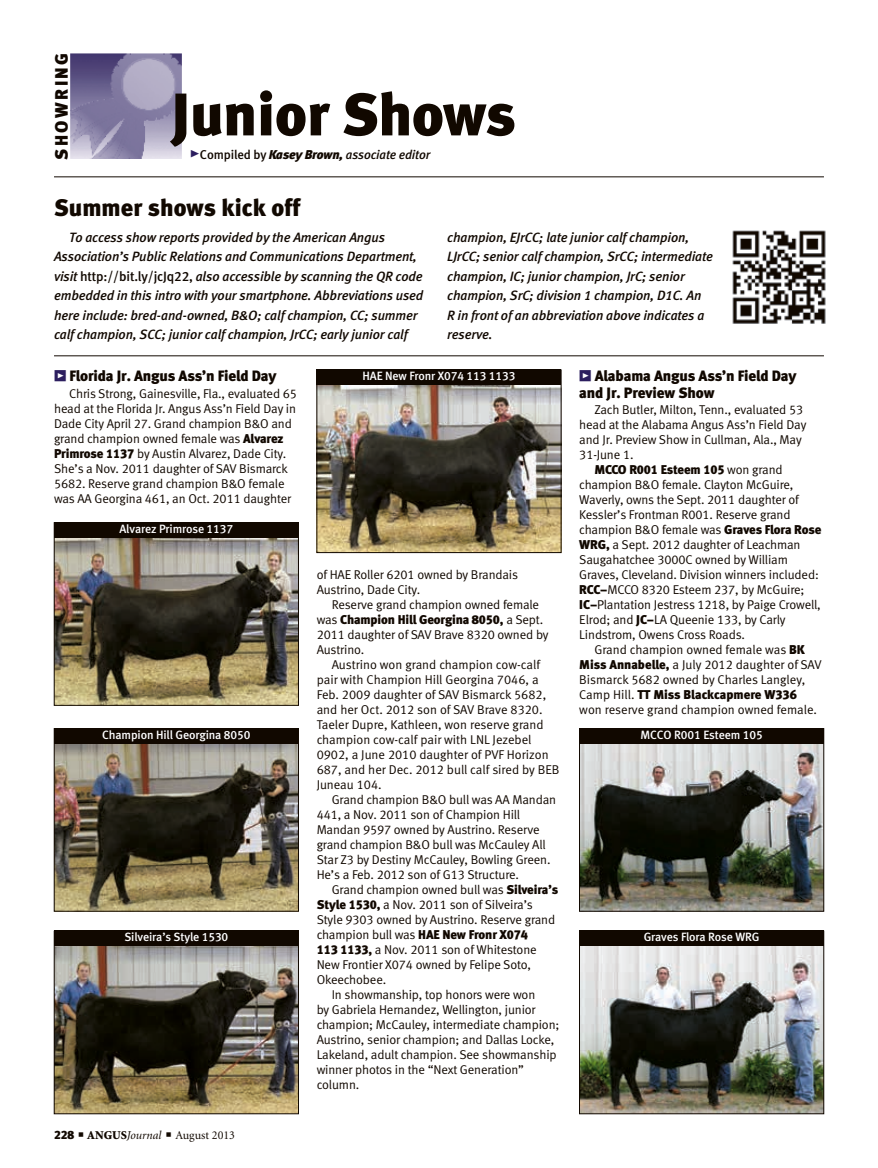
<style>
.page{position:relative;width:878px;height:1168px;background:#fff}
.page>*{position:absolute;margin:0;border:0;box-sizing:border-box;transform-origin:0 0}
.t1{font:60px "Meta Black LF";letter-spacing:-.01em;color:#110800}
.column_headline{font:24px "Meta Black LF";color:#110800}
.t2{font:18px "Meta Black LF";letter-spacing:.135em;color:#110800}
.Test_heading{font:15px/16.5px "Meta Black LF";letter-spacing:-.01em;color:#110800}
.column_intro{font:italic 13.5px/19.5px "Meta Medium LF";letter-spacing:-.01em;color:#110800}
.Test_copy{font:12.75px/15px "Meta Normal LF";letter-spacing:-.01em;color:#110800}
.t3{font:italic 12.75px "Meta Medium LF";letter-spacing:-.01em;color:#110800}
.White_animal_name{font:12px "Meta Medium LF";letter-spacing:-.01em;color:#fff}
.t4{font:12px "Minion";color:#110800}
.s1{font-family:"Meta Black Caps Expert";font-style:normal;font-size:21px;color:#2c1e5f}
.s2{font-style:normal}
.s3{font-family:"Meta Black LF"}
.s4{font-family:"Meta Black Caps Expert";color:#2c1e5f}
.s5{font-weight:900}
.s6{font-style:italic}
</style>
<div class="page">
<img style="left:71px;top:53px;width:110px;height:106px">
<hr style="left:54px;top:177px;width:770px;height:1px;background:#110800">
<img style="left:318px;top:385px;width:241px;height:166px">
<div style="left:316px;top:370px;width:245px;height:183px;border:1px solid #110800"></div>
<div style="left:316px;top:370px;width:245px;height:15px;background:#110800"></div>
<img style="left:56px;top:946px;width:240px;height:166px">
<div style="left:54px;top:931px;width:244px;height:183px;border:1px solid #110800"></div>
<div style="left:54px;top:931px;width:244px;height:15px;background:#110800"></div>
<img style="left:581px;top:946px;width:241px;height:166px">
<div style="left:579px;top:931px;width:245px;height:183px;border:1px solid #110800"></div>
<div style="left:579px;top:931px;width:245px;height:15px;background:#110800"></div>
<img style="left:56px;top:537px;width:240px;height:166px">
<div style="left:54px;top:522px;width:244px;height:183px;border:1px solid #110800"></div>
<div style="left:54px;top:522px;width:244px;height:15px;background:#110800"></div>
<img style="left:56px;top:743px;width:240px;height:166px">
<div style="left:54px;top:728px;width:244px;height:183px;border:1px solid #110800"></div>
<div style="left:54px;top:728px;width:244px;height:15px;background:#110800"></div>
<img style="left:581px;top:743px;width:241px;height:166px">
<div style="left:579px;top:728px;width:245px;height:183px;border:1px solid #110800"></div>
<div style="left:579px;top:728px;width:245px;height:15px;background:#110800"></div>
<hr style="left:54px;top:355px;width:770px;height:1px;background:#110800">
<img style="left:732px;top:230px;width:94px;height:94px">
<p class="t2" style="left:51px;top:160px;width:108px;rotate:-90deg">SHOWRING</p>
<p class="t1" style="left:172px;top:78px;width:346px">Junior Shows</p>
<p class="t3" style="left:189px;top:147px;width:243px"><span class="s1">@</span><span class="s2">Compiled by</span> <span class="s3">Kasey Brown,</span> associate editor</p>
<p class="column_headline" style="left:54px;top:193px;width:248px">Summer shows kick off</p>
<p class="column_intro" style="left:54px;top:227px;width:371px;text-indent:15px">To access show reports provided by the American Angus Association’s Public Relations and Communications Department, visit <span class="s2">http://bit.ly/jcJq22,</span> also accessible by scanning the QR code embedded in this intro with your smartphone. Abbreviations used here include: bred-and-owned, B&amp;O; calf champion, CC; summer calf champion, SCC; junior calf champion, JrCC; early junior calf</p>
<p class="column_intro" style="left:447px;top:227px;width:267px">champion, EJrCC; late junior calf champion, LJrCC; senior calf champion, SrCC; intermediate champion, IC; junior champion, JrC; senior champion, SrC; division 1 champion, D1C. An<br>R in front of an abbreviation above indicates a reserve.</p>
<p class="Test_heading" style="left:54px;top:367px;width:224px"><span class="s4">z</span> Florida Jr. Angus Ass’n Field Day</p>
<p class="Test_copy" style="left:54px;top:386px;width:244px;text-indent:15px">Chris Strong, Gainesville, Fla., evaluated 65 head at the Florida Jr. Angus Ass’n Field Day in Dade City April 27. Grand champion B&amp;O and grand champion owned female was <span class="s3">Alvarez Primrose 1137</span> by Austin Alvarez, Dade City.<br>She’s a Nov. 2011 daughter of SAV Bismarck 5682. Reserve grand champion B&amp;O female was AA Georgina 461, an Oct. 2011 daughter</p>
<p class="Test_heading" style="left:579px;top:367px;width:219px"><span class="s4">z</span> Alabama Angus Ass’n Field Day and Jr. Preview Show</p>
<p class="Test_copy" style="left:579px;top:402px;width:228px;text-indent:15px">Zach Butler, Milton, Tenn., evaluated 53 head at the Alabama Angus Ass’n Field Day and Jr. Preview Show in Cullman, Ala., May 31-June 1.</p>
<p class="Test_copy" style="left:579px;top:462px;width:243px;text-indent:15px"><span class="s3">MCCO R001 Esteem 105</span> won grand champion B&amp;O female. Clayton McGuire, Waverly, owns the Sept. 2011 daughter of Kessler’s Frontman R001. Reserve grand champion B&amp;O female was <span class="s3">Graves Flora Rose WRG,</span> a Sept. 2012 daughter of Leachman Saugahatchee 3000C owned by William Graves, Cleveland. Division winners included:<br><span class="s3">RCC–</span>MCCO 8320 Esteem 237, by McGuire; <span class="s3">IC–</span>Plantation Jestress 1218, by Paige Crowell, Elrod; and <span class="s3">JC–</span>LA Queenie 133, by Carly Lindstrom, Owens Cross Roads.</p>
<p class="Test_copy" style="left:579px;top:642px;width:244px;text-indent:15px">Grand champion owned female was <span class="s3">BK Miss Annabelle,</span> a July 2012 daughter of SAV Bismarck 5682 owned by Charles Langley, Camp Hill. <span class="s3">TT Miss Blackcapmere W336 </span>won reserve grand champion owned female.</p>
<p class="White_animal_name" style="left:362px;top:369px;width:154px">HAE New Fronr X074 113 1133</p>
<p class="White_animal_name" style="left:119px;top:522px;width:115px">Alvarez Primrose 1137</p>
<p class="Test_copy" style="left:316px;top:567px;width:203px">of HAE Roller 6201 owned by Brandais<br>Austrino, Dade City.</p>
<p class="Test_copy" style="left:316px;top:597px;width:233px;text-indent:15px">Reserve grand champion owned female was <span class="s3">Champion Hill Georgina 8050,</span> a Sept.<br>2011 daughter of SAV Brave 8320 owned by<br>Austrino.</p>
<p class="Test_copy" style="left:316px;top:657px;width:244px;text-indent:15px">Austrino won grand champion cow-calf pair with Champion Hill Georgina 7046, a Feb. 2009 daughter of SAV Bismarck 5682, and her Oct. 2012 son of SAV Brave 8320.<br>Taeler Dupre, Kathleen, won reserve grand champion cow-calf pair with LNL Jezebel 0902, a June 2010 daughter of PVF Horizon 687, and her Dec. 2012 bull calf sired by BEB Juneau 104.</p>
<p class="Test_copy" style="left:316px;top:792px;width:241px;text-indent:15px">Grand champion B&amp;O bull was AA Mandan 441, a Nov. 2011 son of Champion Hill Mandan 9597 owned by Austrino. Reserve grand champion B&amp;O bull was McCauley All Star Z3 by Destiny McCauley, Bowling Green.<br>He’s a Feb. 2012 son of G13 Structure.</p>
<p class="Test_copy" style="left:316px;top:882px;width:243px;text-indent:15px">Grand champion owned bull was <span class="s3">Silveira’s Style 1530,</span> a Nov. 2011 son of Silveira’s Style 9303 owned by Austrino. Reserve grand champion bull was <span class="s3">HAE New Fronr X074<br>113 1133,</span> a Nov. 2011 son of Whitestone New Frontier X074 owned by Felipe Soto, Okeechobee.</p>
<p class="Test_copy" style="left:316px;top:987px;width:244px;text-indent:15px">In showmanship, top honors were won<br>by Gabriela Hernandez, Wellington, junior champion; McCauley, intermediate champion; Austrino, senior champion; and Dallas Locke, Lakeland, adult champion. See showmanship winner photos in the “Next Generation” column.</p>
<p class="White_animal_name" style="left:102px;top:728px;width:150px">Champion Hill Georgina 8050</p>
<p class="White_animal_name" style="left:640px;top:728px;width:124px">MCCO R001 Esteem 105</p>
<p class="White_animal_name" style="left:124px;top:930px;width:105px">Silveira’s Style 1530</p>
<p class="White_animal_name" style="left:643px;top:930px;width:117px">Graves Flora Rose WRG</p>
<p class="t4" style="left:54px;top:1129px;width:182px"><span class="s3">228</span> ■ <span class="s5">ANGUS</span><span class="s6">Journal</span> ■ August 2013</p>
</div>
